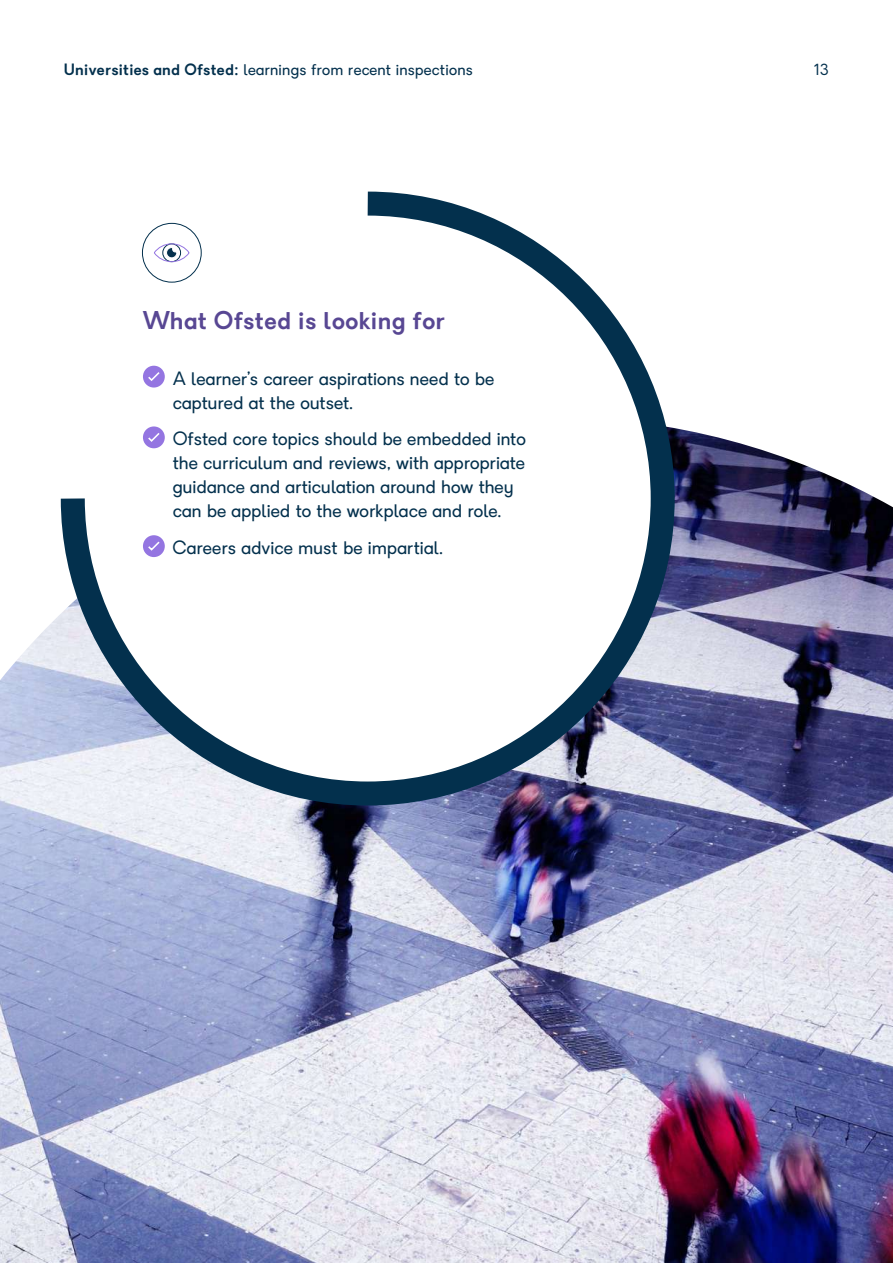
<style>
.page{position:relative;width:893px;height:1263px;background:#fff}
.page>*{position:absolute;margin:0;border:0;box-sizing:border-box;transform-origin:0 0}
.t1{font:600 24px "Granary";letter-spacing:.02em;color:#584793}
.t2{font:18px/24px "Granary";letter-spacing:.005em;color:#03304d}
.t3{font:15.3px "Granary";letter-spacing:.02em;color:#03304d}
.t4{font:15px "Granary";color:#03304d}
.s1{font-weight:600}
</style>
<div class="page">
<img style="left:0;top:430px;width:893px;height:833px">
<svg style="left:49px;top:191px;width:638px;height:626px"></svg>
<div style="left:143px;top:366px;width:22px;height:21px;background:#9475e1;border-radius:50%"></div>
<svg style="left:148px;top:372px;width:12px;height:9px"></svg>
<div style="left:143px;top:426px;width:22px;height:22px;background:#9475e1;border-radius:50%"></div>
<svg style="left:148px;top:433px;width:12px;height:9px"></svg>
<div style="left:143px;top:535px;width:22px;height:22px;background:#9475e1;border-radius:50%"></div>
<svg style="left:148px;top:541px;width:12px;height:10px"></svg>
<div style="left:142px;top:223px;width:60px;height:59px;border:1px solid #03304d;border-radius:50%"></div>
<svg style="left:153px;top:243px;width:37px;height:19px"></svg>
<p class="t3" style="left:64px;top:60px;width:411px"><span class="s1">Universities and Ofsted:</span> learnings from recent inspections</p>
<p class="t4" style="left:814px;top:60px;width:17px">13</p>
<h1 class="t1" style="left:142px;top:304px;width:304px">What Ofsted is looking for</h1>
<p class="t2" style="left:173px;top:366px;width:323px">A learner’s career aspirations need to be captured at the outset.</p>
<p class="t2" style="left:173px;top:427px;width:354px">Ofsted core topics should be embedded into the curriculum and reviews, with appropriate guidance and articulation around how they can be applied to the workplace and role.</p>
<p class="t2" style="left:173px;top:536px;width:271px">Careers advice must be impartial.</p>
</div>
